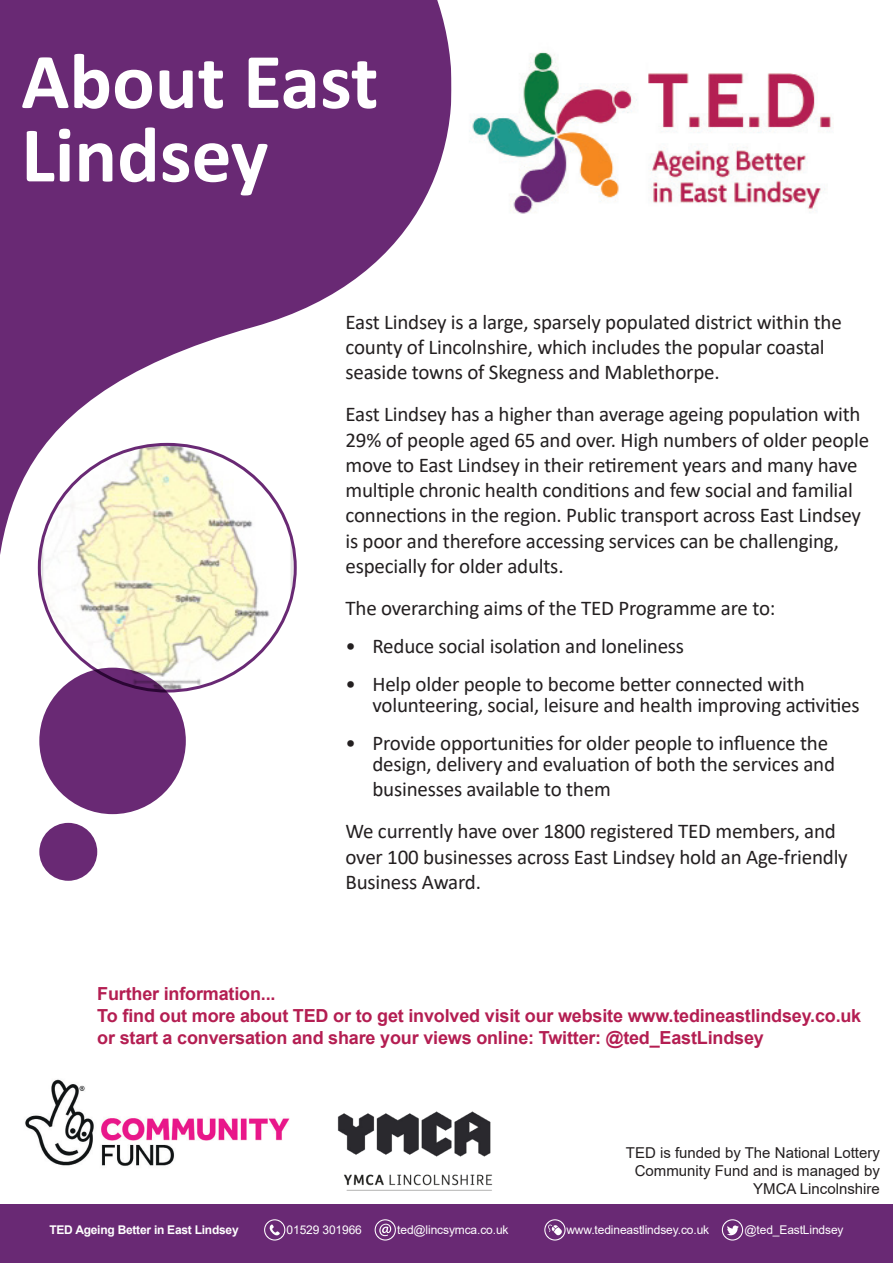
<style>
.page{position:relative;width:893px;height:1263px;background:#fff}
.page>*{position:absolute;margin:0;border:0;box-sizing:border-box;transform-origin:0 0}
.t1{font:700 79.5px/73.5px "Calibri";color:#fff}
.Paragraph_Style_1{font:21px/25.2px "Calibri";letter-spacing:-.01em;color:#231f20}
.Paragraph_Style_2{font:21px/25.2px "Calibri";letter-spacing:-.01em;color:#231f20}
.t2{font:700 18px/21.6px "Arial";letter-spacing:-.01em;color:#b41e52}
.t3{font:15px/18px "Arial";color:#231f20;text-align:right}
.t4{font:12px "Arial";letter-spacing:-.01em;color:#fff}
.t5{font:700 12px "Arial";letter-spacing:-.02em;color:#fff}
</style>
<div class="page">
<div style="left:0;top:1205px;width:893px;height:58px;background:#692974"></div>
<svg style="left:0;top:0;width:452px;height:752px;fill:#692974"></svg>
<img style="left:469px;top:52px;width:362px;height:162px">
<img style="left:39px;top:444px;width:256px;height:247px">
<div style="left:39px;top:823px;width:58px;height:58px;background:#692974;border-radius:50%"></div>
<div style="left:39px;top:668px;width:147px;height:146px;background:#692974;border-radius:50%"></div>
<svg style="left:544px;top:1219px;width:22px;height:21px"></svg>
<svg style="left:264px;top:1219px;width:21px;height:21px"></svg>
<svg style="left:375px;top:1219px;width:21px;height:21px"></svg>
<svg style="left:722px;top:1219px;width:21px;height:21px"></svg>
<img style="left:12px;top:1079px;width:298px;height:126px">
<img style="left:310px;top:1111px;width:187px;height:94px">
<p class="t1" style="left:21px;top:44px;width:359px">About East<br>Lindsey</p>
<p class="Paragraph_Style_2" style="left:345px;top:309px;width:498px">East Lindsey is a large, sparsely populated district within the county of Lincolnshire, which includes the popular coastal seaside towns of Skegness and Mablethorpe.</p>
<p class="Paragraph_Style_1" style="left:345px;top:401px;width:525px">East Lindsey has a higher than average ageing population with 29% of people aged 65 and over. High numbers of older people move to East Lindsey in their retirement years and many have multiple chronic health conditions and few social and familial connections in the region. Public transport across East Lindsey is poor and therefore accessing services can be challenging, especially for older adults.</p>
<p class="Paragraph_Style_1" style="left:345px;top:595px;width:431px">The overarching aims of the TED Programme are to:</p>
<p class="Paragraph_Style_1" style="left:345px;top:633px;width:340px">• Reduce social isolation and loneliness</p>
<p class="Paragraph_Style_1" style="left:372px;top:673px;width:489px;line-height:21px;text-indent:-27px">• Help older people to become better connected with volunteering, social, leisure and health improving activities</p>
<p class="Paragraph_Style_1" style="left:372px;top:732px;width:464px;line-height:21px;text-indent:-27px">• Provide opportunities for older people to influence the design, delivery and evaluation of both the services and</p>
<p class="Paragraph_Style_1" style="left:372px;top:776px;width:240px">businesses available to them</p>
<p class="Paragraph_Style_1" style="left:345px;top:818px;width:504px">We currently have over 1800 registered TED members, and over 100 businesses across East Lindsey hold an Age-friendly<br>Business Award.</p>
<p class="t2" style="left:97px;top:983px;width:180px">Further information...</p>
<p class="t2" style="left:97px;top:1005px;width:765px">To find out more about TED or to get involved visit our website www.tedineastlindsey.co.uk or start a conversation and share your views online: Twitter: @ted_EastLindsey</p>
<p class="t3" style="left:626px;top:1143px;width:256px">TED is funded by The National Lottery<br>Community Fund and is managed by<br>YMCA Lincolnshire</p>
<p class="t5" style="left:49px;top:1221px;width:191px">TED Ageing Better in East Lindsey</p>
<p class="t4" style="left:287px;top:1222px;width:77px">01529 301966</p>
<p class="t4" style="left:397px;top:1222px;width:113px">ted@lincsymca.co.uk</p>
<p class="t4" style="left:566px;top:1222px;width:144px">www.tedineastlindsey.co.uk</p>
<p class="t4" style="left:744px;top:1222px;width:101px">@ted_EastLindsey</p>
</div>
